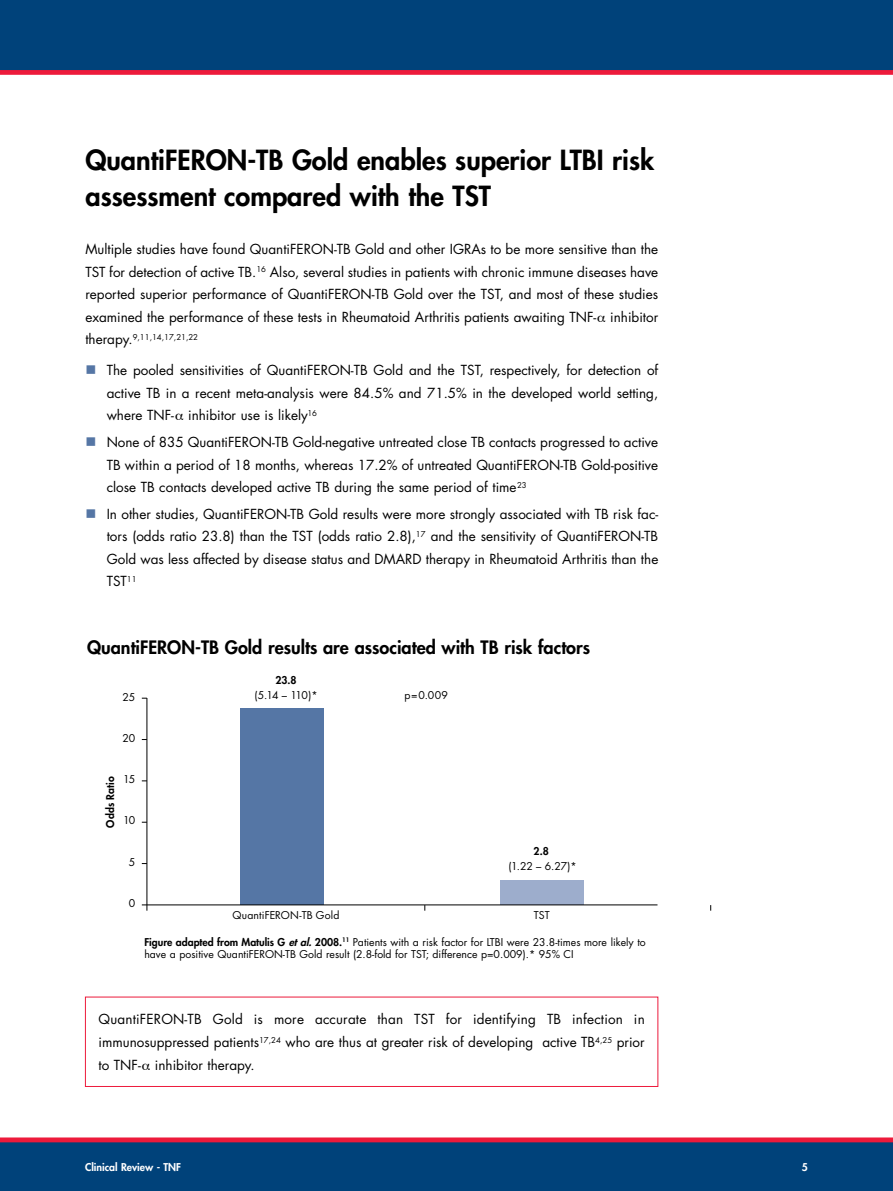
<style>
.page{position:relative;width:893px;height:1191px;background:#fff}
.page>*{position:absolute;margin:0;border:0;box-sizing:border-box;transform-origin:0 0}
.t1{font:800 27px/36px "Futura";color:#000}
.t2{font:800 18px "Futura";color:#000}
.t3{font:13.5px/22.5px "Futura";color:#000;text-align:justify}
.t4{font:10.5px/12.6px "Futura";color:#000}
.t5{font:800 10.5px "Futura";color:#fff}
.t6{font:800 10.5px "Futura";letter-spacing:.005em;color:#000}
.t7{font:7.8px "Futura";color:#000}
.s1{font-size:13.5px}
.s2{font-weight:800}
.s3{font-weight:800;font-style:italic}
</style>
<div class="page">
<div style="left:0;top:1140px;width:893px;height:51px;background:#00427a"></div>
<div style="left:0;top:0;width:893px;height:72px;background:#00427a"></div>
<div style="left:0;top:70px;width:893px;height:5px;background:#ed1a3b"></div>
<div style="left:0;top:1137px;width:893px;height:5px;background:#ed1a3b"></div>
<div style="left:241px;top:708px;width:83px;height:196px;background:#5576a5"></div>
<div style="left:500px;top:880px;width:84px;height:24px;background:#9dadcc"></div>
<hr style="left:147px;top:698px;width:1px;height:212px;background:#000">
<hr style="left:142px;top:904px;width:515px;height:1px;background:#000">
<h1 class="t1" style="left:85px;top:142px;width:570px">QuantiFERON-TB Gold enables superior LTBI risk assessment compared with the TST</h1>
<p class="t3" style="left:85px;top:238px;width:574px">Multiple studies have found QuantiFERON-TB Gold and other IGRAs to be more sensitive than the TST for detection of active TB.<sup>16</sup> Also, several studies in patients with chronic immune diseases have reported superior performance of QuantiFERON-TB Gold over the TST, and most of these studies examined the performance of these tests in Rheumatoid Arthritis patients awaiting TNF- inhibitor</p>
<p class="t7" style="left:85px;top:332px;width:114px"><span class="s1">therapy.</span>9,11,14,17,21,22</p>
<p class="t3" style="left:107px;top:359px;width:553px">The pooled sensitivities of QuantiFERON-TB Gold and the TST, respectively, for detection of active TB in a recent meta-analysis were 84.5% and 71.5% in the developed world setting, where TNF- inhibitor use is likely<sup>16</sup></p>
<p class="t3" style="left:107px;top:431px;width:553px">None of 835 QuantiFERON-TB Gold-negative untreated close TB contacts progressed to active TB within a period of 18 months, whereas 17.2% of untreated QuantiFERON-TB Gold-positive close TB contacts developed active TB during the same period of time<sup>23</sup></p>
<p class="t3" style="left:107px;top:503px;width:553px">In other studies, QuantiFERON-TB Gold results were more strongly associated with TB risk fac&shy;tors (odds ratio 23.8) than the TST (odds ratio 2.8),<sup>17</sup> and the sensitivity of QuantiFERON-TB Gold was less affected by disease status and DMARD therapy in Rheumatoid Arthritis than the TST<sup>11</sup></p>
<h2 class="t2" style="left:87px;top:636px;width:505px">QuantiFERON-TB Gold results are associated with TB risk factors</h2>
<p class="t6" style="left:104px;top:827px;width:53px;rotate:-90deg">Odds Ratio</p>
<p class="t4" style="left:123px;top:690px;width:14px">25</p>
<p class="t4" style="left:123px;top:732px;width:14px">20</p>
<p class="t4" style="left:123px;top:773px;width:14px">15</p>
<p class="t4" style="left:123px;top:814px;width:14px">10</p>
<p class="t4" style="left:129px;top:855px;width:8px">5</p>
<p class="t4" style="left:129px;top:897px;width:8px">0</p>
<p class="t6" style="left:276px;top:673px;width:22px">23.8</p>
<p class="t4" style="left:254px;top:688px;width:65px">(5.14 – 110)*</p>
<p class="t4" style="left:233px;top:908px;width:108px">QuantiFERON-TB Gold</p>
<p class="t4" style="left:404px;top:689px;width:45px">p=0.009</p>
<p class="t6" style="left:533px;top:845px;width:17px">2.8</p>
<p class="t4" style="left:509px;top:860px;width:70px">(1.22 – 6.27)*</p>
<p class="t4" style="left:534px;top:908px;width:17px">TST</p>
<p class="t4" style="left:144px;top:935px;width:503px"><span class="s2">Figure adapted from Matulis G</span> <span class="s3">etal.</span><span class="s2">2008.</span><sup>11</sup> Patients with a risk factor for LTBI were 23.8-times more likely to have a positive QuantiFERON-TB Gold result (2.8-fold for TST; difference p=0.009).* 95% CI</p>
<p class="t3" style="left:99px;top:1008px;width:548px">QuantiFERON-TB Gold is more accurate than TST for identifying TB infection in immunosuppressed patients<sup>17,24</sup> who are thus at greater risk of developing active TB<sup>4,25</sup> prior to TNF- inhibitor therapy.</p>
<p class="t5" style="left:85px;top:1160px;width:98px">Clinical Review - TNF</p>
<p class="t5" style="left:802px;top:1160px;width:8px">5</p>
</div>
